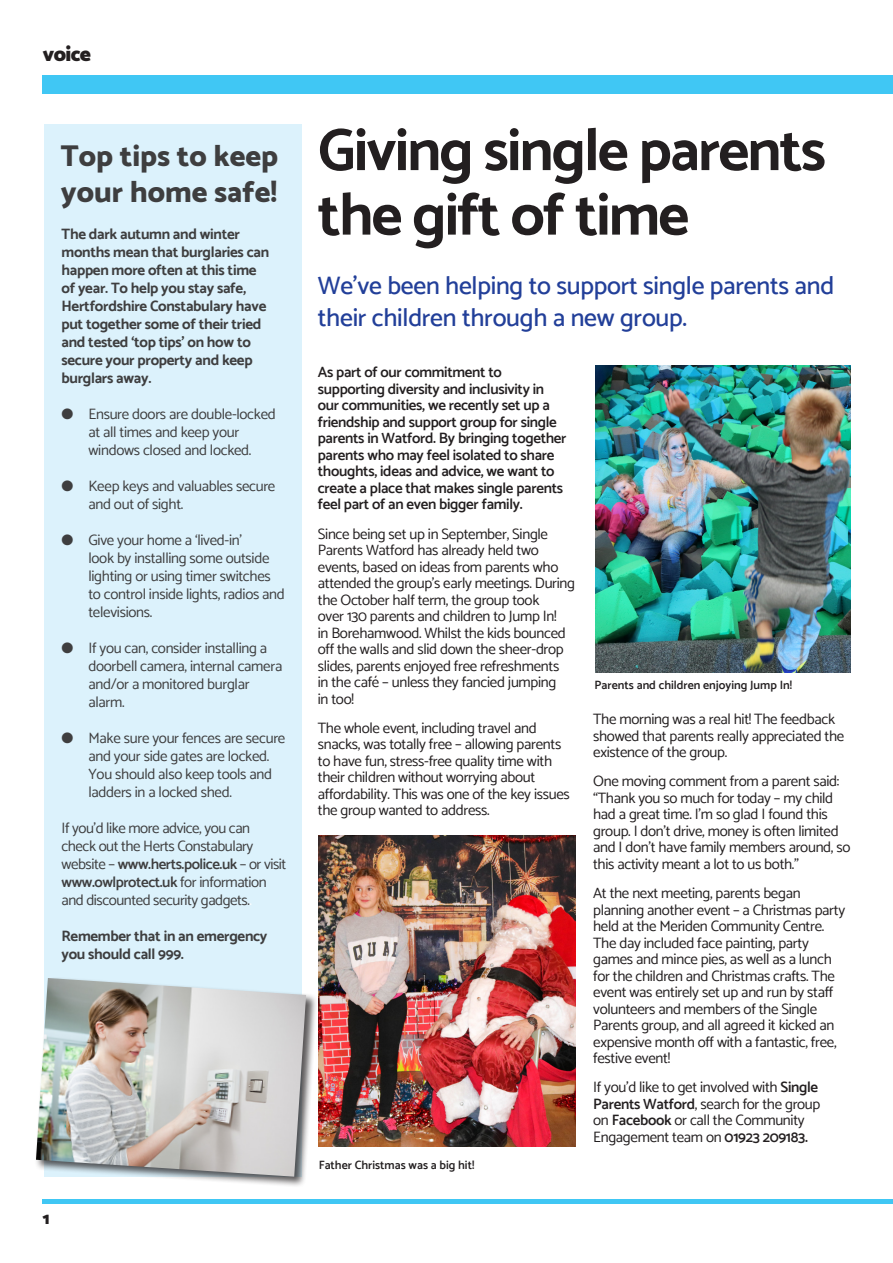
<style>
.page{position:relative;width:893px;height:1263px;background:#fff}
.page>*{position:absolute;margin:0;border:0;box-sizing:border-box;transform-origin:0 0}
.Body_1_abc_bullets{font:700 60px/64.5px "Catamaran";letter-spacing:-.03em;color:#231f20}
.t1{font:800 30px/36px "Catamaran";color:#3e3e3f}
.Body_1_abc_bullets-2{font:500 25.5px/31.5px "Catamaran";letter-spacing:-.01em;color:#223f99}
.Body_1_abc_bullets-3{font:900 21px "Catamaran";letter-spacing:-.03em;color:#231f20}
.Body_1_abc_bullets-4{font:900 16.5px "Catamaran";color:#231f20}
.Body_1_abc_bullets-5{font:15px/16.5px "Catamaran";letter-spacing:-.02em;color:#231f20}
.t2{font:15px/18px "Catamaran";letter-spacing:-.02em;color:#3e3e3f}
.Body_1_abc_bullets-6{font:600 15px/16.5px "Catamaran";letter-spacing:-.02em;color:#231f20}
.t3{font:700 15px/18px "Catamaran";letter-spacing:-.02em;color:#3e3e3f}
.t4{font:600 12px "Catamaran";color:#231f20}
.s1{font-weight:600}
.s2{color:#fff}
</style>
<div class="page">
<div style="left:43px;top:1199px;width:850px;height:5px;background:#40c7f4"></div>
<div style="left:43px;top:75px;width:850px;height:19px;background:#40c7f4"></div>
<div style="left:45px;top:124px;width:257px;height:1052px;background:#dcf2fc"></div>
<div style="left:34px;top:977px;width:283px;height:211px;background:#231f20;opacity:.75"></div>
<img style="left:36px;top:978px;width:270px;height:199px">
<img style="left:595px;top:365px;width:255px;height:307px">
<img style="left:319px;top:835px;width:257px;height:311px">
<p class="Body_1_abc_bullets-3" style="left:43px;top:42px;width:50px">voice</p>
<p class="t1" style="left:61px;top:138px;width:219px">Top tips to keep your home safe!</p>
<p class="t3" style="left:61px;top:224px;width:209px">The dark autumn and winter months mean that burglaries can happen more often at this time of year. To help you stay safe,<br>Hertfordshire Constabulary have put together some of their tried and tested ‘top tips’ on how to secure your property and keep burglars away.</p>
<p class="t2" style="left:88px;top:404px;width:189px">Ensure doors are double-locked at all times and keep your windows closed and locked.</p>
<p class="t2" style="left:88px;top:476px;width:188px">Keep keys and valuables secure and out of sight.</p>
<p class="t2" style="left:88px;top:530px;width:198px">Give your home a ‘lived-in’<br>look by installing some outside lighting or using timer switches to control inside lights, radios and televisions.</p>
<p class="t2" style="left:88px;top:638px;width:195px">If you can, consider installing a doorbell camera, internal camera and/or a monitored burglar alarm.</p>
<p class="t2" style="left:88px;top:728px;width:198px">Make sure your fences are secure and your side gates are locked.<br>You should also keep tools and ladders in a locked shed.</p>
<p class="t2" style="left:61px;top:818px;width:226px">If you’d like more advice, you can check out the Herts Constabulary website – <span class="s1">www.herts.police.uk</span> – or visit <span class="s1">www.owlprotect.uk</span> for information and discounted security gadgets.<span class="s2">.</span></p>
<p class="t3" style="left:61px;top:926px;width:208px">Remember that in an emergency you should call 999.</p>
<p class="Body_1_abc_bullets-4" style="left:43px;top:1209px;width:9px">1</p>
<p class="Body_1_abc_bullets" style="left:318px;top:117px;width:510px">Giving single parents the gift of time</p>
<p class="Body_1_abc_bullets-2" style="left:318px;top:270px;width:518px">We’ve been helping to support single parents and their children through a new group.</p>
<p class="Body_1_abc_bullets-6" style="left:318px;top:364px;width:250px">As part of our commitment to supporting diversity and inclusivity in our communities, we recently set up a friendship and support group for single parents in Watford. By bringing together parents who may feel isolated to share thoughts, ideas and advice, we want to create a place that makes single parents feel part of an even bigger family.</p>
<p class="Body_1_abc_bullets-5" style="left:318px;top:525px;width:259px">Since being set up in September, Single Parents Watford has already held two events, based on ideas from parents who attended the group’s early meetings. During the October half term, the group took<br>over 130 parents and children to Jump In!<br>in Borehamwood. Whilst the kids bounced off the walls and slid down the sheer-drop slides, parents enjoyed free refreshments<br>in the café – unless they fancied jumping<br>in too!</p>
<p class="Body_1_abc_bullets-5" style="left:318px;top:719px;width:254px">The whole event, including travel and snacks, was totally free – allowing parents to have fun, stress-free quality time with their children without worrying about affordability. This was one of the key issues the group wanted to address.</p>
<p class="Body_1_abc_bullets-5" style="left:593px;top:711px;width:253px">The morning was a real hit! The feedback showed that parents really appreciated the existence of the group.</p>
<p class="t4" style="left:595px;top:677px;width:199px">Parents and children enjoying Jump In!</p>
<p class="Body_1_abc_bullets-5" style="left:593px;top:773px;width:259px">One moving comment from a parent said: “Thank you so much for today – my child had a great time. I’m so glad I found this group. I don’t drive, money is often limited and I don’t have family members around, so this activity meant a lot to us both.”</p>
<p class="Body_1_abc_bullets-5" style="left:593px;top:885px;width:254px">At the next meeting, parents began planning another event – a Christmas party held at the Meriden Community Centre.<br>The day included face painting, party games and mince pies, as well as a lunch for the children and Christmas crafts. The event was entirely set up and run by staff volunteers and members of the Single Parents group, and all agreed it kicked an expensive month off with a fantastic, free, festive event!</p>
<p class="Body_1_abc_bullets-5" style="left:593px;top:1079px;width:229px">If you’d like to get involved with <span class="s1">Single Parents Watford</span>, search for the group on <span class="s1">Facebook</span> or call the Community Engagement team on <span class="s1">01923 209183.</span></p>
<p class="t4" style="left:319px;top:1157px;width:157px">Father Christmas was a big hit!</p>
</div>
